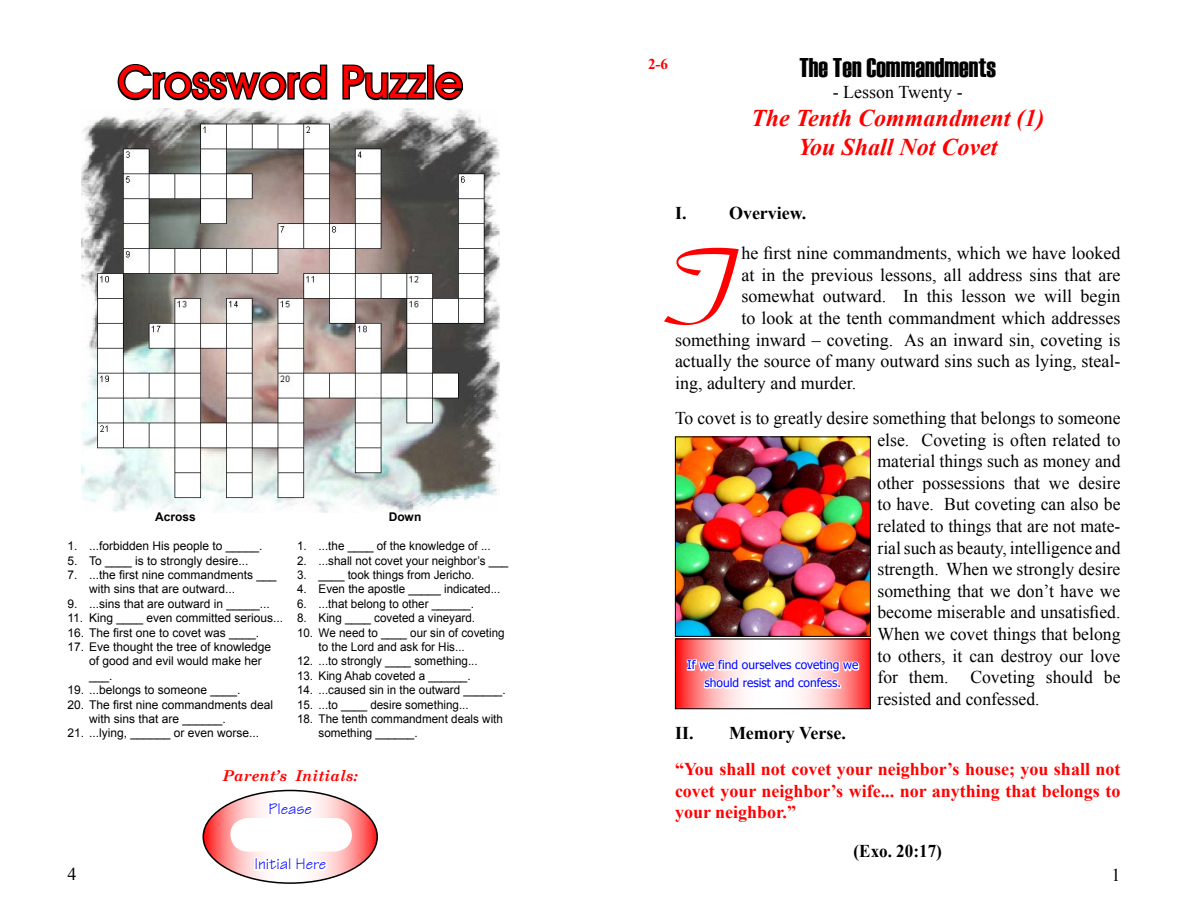
<style>
.page{position:relative;width:1188px;height:918px;background:#fff}
.page>*{position:absolute;margin:0;border:0;box-sizing:border-box;transform-origin:0 0}
.t1{font:700 108.3px "Ribbon 131 BT";color:#f00}
.t2{font:500 45px "Avant Garde IT Cby BT";color:#f00}
.t3{font:27px "Haettenschweiler";color:#000}
.t4{font:italic 700 24px/28.8px "Times New Roman";color:#f00;text-align:center}
.t5{font:18px/21.6px "Times New Roman";color:#000;text-align:justify}
.t6{font:700 18px/21.6px "Times New Roman";color:#f00;text-align:justify}
.t7{font:700 18px "Times New Roman";color:#000}
.t8{font:700 18px "Times New Roman";color:#000;scale:.95 1}
.t9{font:16.5px "Technical Plain";color:#00f}
.t10{font:italic 700 15px "Century Schoolbook";color:#f00}
.t11{font:700 15px "Times New Roman";color:#f00}
.t12{font:12px/14.4px "Arial";color:#000}
.t13{font:12px/18px "Tahoma";color:#00f;text-align:center}
.t14{font:700 12px "Arial";color:#000}
</style>
<div class="page">
<img style="left:677px;top:438px;width:192px;height:197px">
<div style="left:675px;top:436px;width:196px;height:201px;border:1px solid #000"></div>
<svg style="left:677px;top:641px;width:192px;height:66px"></svg>
<svg style="left:686px;top:657px;width:175px;height:34px"></svg>
<img style="left:81px;top:108px;width:419px;height:405px">
<svg style="left:203px;top:790px;width:174px;height:93px"></svg>
<div style="left:202px;top:790px;width:176px;height:94px;border:2px solid #000;border-radius:50%"></div>
<svg style="left:230px;top:799px;width:122px;height:75px"></svg>
<svg style="left:117px;top:64px;width:211px;height:37px"></svg>
<svg style="left:342px;top:64px;width:122px;height:37px"></svg>
<h2 class="t2" style="left:118px;top:55px;width:347px">Crossword Puzzle</h2>
<p class="t14" style="left:155px;top:509px;width:42px">Across</p>
<p class="t12" style="left:68px;top:539px;width:197px">1. ...forbidden His people to _____.</p>
<p class="t12" style="left:68px;top:553px;width:183px">5. To ____ is to strongly desire...</p>
<p class="t12" style="left:89px;top:567px;width:189px;text-indent:-22px">7. ...the first nine commandments ___ with sins that are outward...</p>
<p class="t12" style="left:68px;top:596px;width:204px">9. ...sins that are outward in _____...</p>
<p class="t12" style="left:68px;top:611px;width:217px">11. King ____ even committed serious...</p>
<p class="t12" style="left:68px;top:625px;width:193px">16. The first one to covet was ____.</p>
<p class="t12" style="left:89px;top:639px;width:184px;text-indent:-22px">17. Eve thought the tree of knowledge of good and evil would make her ___.</p>
<p class="t12" style="left:68px;top:683px;width:175px">19. ...belongs to someone ____.</p>
<p class="t12" style="left:89px;top:697px;width:186px;text-indent:-22px">20. The first nine commandments deal with sins that are ______.</p>
<p class="t12" style="left:68px;top:726px;width:193px">21. ...lying, ______ or even worse...</p>
<p class="t10" style="left:223px;top:765px;width:136px">Parent’s Initials:</p>
<h3 class="t9" style="left:269px;top:798px;width:45px">Please</h3>
<p class="t14" style="left:389px;top:509px;width:34px">Down</p>
<p class="t12" style="left:297px;top:539px;width:195px">1. ...the ____ of the knowledge of ...</p>
<p class="t12" style="left:297px;top:553px;width:213px">2. ...shall not covet your neighbor’s ___</p>
<p class="t12" style="left:297px;top:567px;width:179px">3. ____ took things from Jericho.</p>
<p class="t12" style="left:297px;top:582px;width:205px">4. Even the apostle _____ indicated...</p>
<p class="t12" style="left:297px;top:596px;width:178px">6. ...that belong to other ______.</p>
<p class="t12" style="left:297px;top:611px;width:180px">8. King ____ coveted a vineyard.</p>
<p class="t12" style="left:319px;top:625px;width:188px;text-indent:-22px">10. We need to ____ our sin of coveting to the Lord and ask for His...</p>
<p class="t12" style="left:297px;top:654px;width:182px">12. ...to strongly ____ something...</p>
<p class="t12" style="left:297px;top:668px;width:175px">13. King Ahab coveted a ______.</p>
<p class="t12" style="left:297px;top:683px;width:210px">14. ...caused sin in the outward ______.</p>
<p class="t12" style="left:297px;top:697px;width:173px">15. ...to ____ desire something...</p>
<p class="t12" style="left:319px;top:711px;width:186px;text-indent:-22px">18. The tenth commandment deals with something ______.</p>
<h3 class="t5" style="left:68px;top:863px;width:10px">4</h3>
<h3 class="t9" style="left:254px;top:854px;width:73px">Initial Here</h3>
<p class="t11" style="left:648px;top:54px;width:21px">2-6</p>
<h3 class="t3" style="left:799px;top:52px;width:198px">The Ten Commandments</h3>
<h3 class="t5" style="left:833px;top:81px;width:131px">- Lesson Twenty -</h3>
<h3 class="t4" style="left:751px;top:103px;width:295px">The Tenth Commandment (1)<br>You Shall Not Covet</h3>
<h3 class="t7" style="left:675px;top:201px;width:133px">I. Overview.</h3>
<h1 class="t1" style="left:675px;top:224px;width:65px">T</h1>
<h3 class="t5" style="left:741px;top:242px;width:381px">he first nine commandments, which we have looked</h3>
<h3 class="t5" style="left:741px;top:264px;width:381px">at in the previous lessons, all address sins that are</h3>
<h3 class="t5" style="left:741px;top:285px;width:381px">somewhat outward. In this lesson we will begin</h3>
<h3 class="t5" style="left:741px;top:307px;width:381px">to look at the tenth commandment which addresses</h3>
<h3 class="t5" style="left:675px;top:329px;width:447px">something inward – coveting. As an inward sin, coveting is</h3>
<h3 class="t5" style="left:675px;top:350px;width:447px">actually the source of many outward sins such as lying, steal-</h3>
<h3 class="t5" style="left:675px;top:372px;width:183px">ing, adultery and murder.</h3>
<p class="t5" style="left:878px;top:407px;width:245px;text-indent:-202px">To covet is to greatly desire something that belongs to someone else. Coveting is often related to material things such as money and other possessions that we desire to have. But coveting can also be related to things that are not mate&shy;rial such as beauty, intelligence and strength. When we strongly desire something that we don’t have we become miserable and unsatisfied.<br>When we covet things that belong to others, it can destroy our love for them. Coveting should be resisted and confessed.</p>
<p class="t13" style="left:687px;top:655px;width:173px">If we find ourselves coveting we should resist and confess.</p>
<h3 class="t7" style="left:675px;top:720px;width:172px">II. Memory Verse.</h3>
<h3 class="t6" style="left:675px;top:758px;width:447px">“You shall not covet your neighbor’s house; you shall not covet your neighbor’s wife... nor anything that belongs to your neighbor.”</h3>
<h3 class="t8" style="left:854px;top:839px;width:94px">(Exo. 20:17)</h3>
<h3 class="t5" style="left:1112px;top:864px;width:10px">1</h3>
</div>
